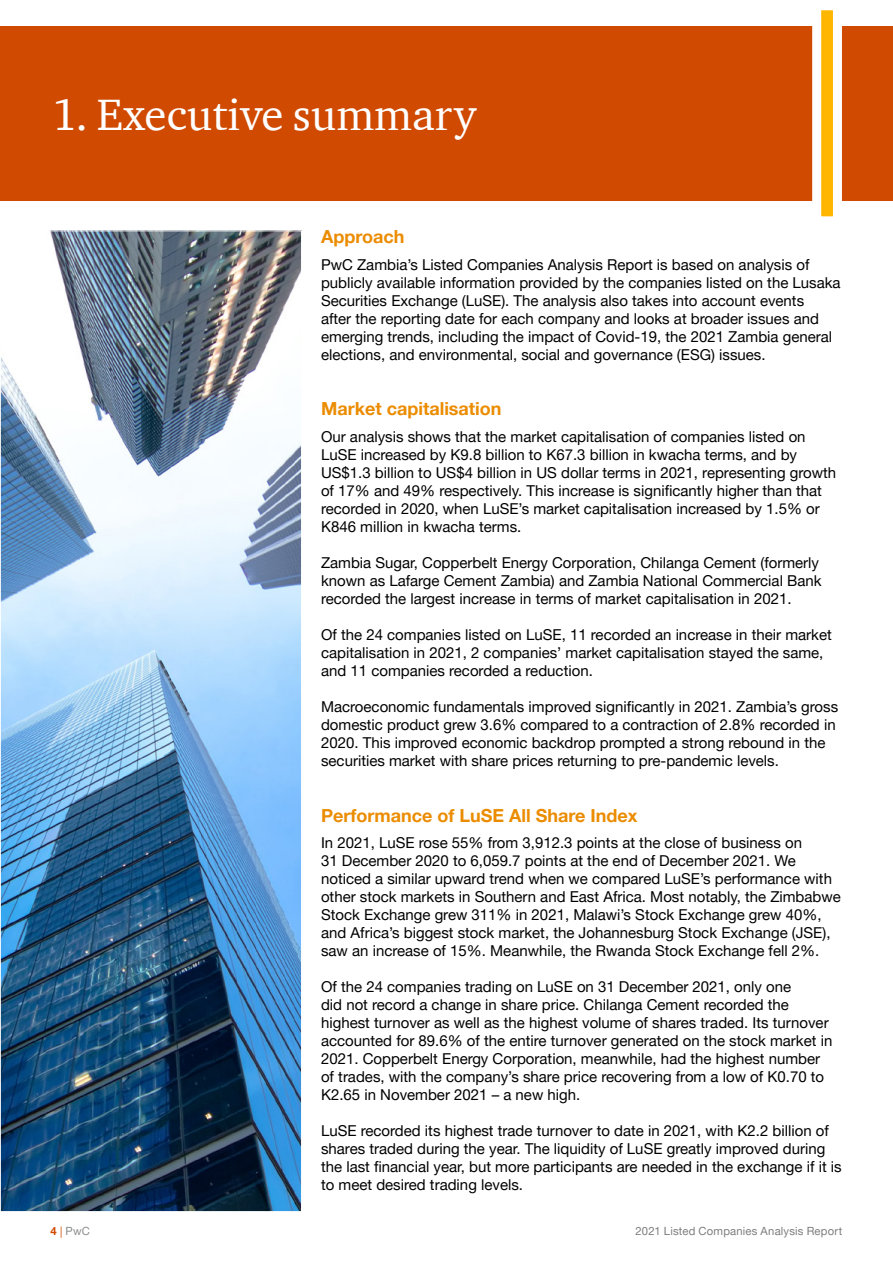
<style>
.page{position:relative;width:893px;height:1263px;background:#fff}
.page>*{position:absolute;margin:0;border:0;box-sizing:border-box;transform-origin:0 0}
.t1{font:45px "ITC Charter Com";color:#fff}
.t2{font:700 18px "Helvetica Neue LT Pro";color:#eb8c00}
.t3{font:15px/18px "Helvetica Neue LT Pro";color:#000}
.t4{font:11.25px "Helvetica Neue LT Pro";letter-spacing:.02em;color:#7d7d7d}
.t5{font:11.25px "Helvetica Neue LT Pro";color:#8a8c8e}
.s1{font-weight:700;color:#d04a02}
.s2{font-family:"Minion Pro";color:#d04a02}
</style>
<div class="page">
<div style="left:0;top:26px;width:893px;height:174px;background:#d04a02"></div>
<div style="left:812px;top:1px;width:30px;height:224px;background:#ffb600;border:9px solid #fff"></div>
<img style="left:2px;top:232px;width:298px;height:978px">
<h1 class="t1" style="left:52px;top:87px;width:425px">1. Executive summary</h1>
<p class="t2" style="left:321px;top:226px;width:85px">Approach</p>
<p class="t3" style="left:321px;top:255px;width:521px">PwC Zambia’s Listed Companies Analysis Report is based on analysis of publicly available information provided by the companies listed on the Lusaka Securities Exchange (LuSE). The analysis also takes into account events<br>after the reporting date for each company and looks at broader issues and emerging trends, including the impact of Covid-19, the 2021 Zambia general elections, and environmental, social and governance (ESG) issues.</p>
<p class="t2" style="left:321px;top:398px;width:182px">Market capitalisation</p>
<p class="t3" style="left:321px;top:427px;width:517px">Our analysis shows that the market capitalisation of companies listed on LuSE increased by K9.8 billion to K67.3 billion in kwacha terms, and by US$1.3 billion to US$4 billion in US dollar terms in 2021, representing growth of 17% and 49% respectively. This increase is significantly higher than that recorded in 2020, when LuSE’s market capitalisation increased by 1.5% or K846 million in kwacha terms.</p>
<p class="t3" style="left:321px;top:553px;width:502px">Zambia Sugar, Copperbelt Energy Corporation, Chilanga Cement (formerly known as Lafarge Cement Zambia) and Zambia National Commercial Bank recorded the largest increase in terms of market capitalisation in 2021.</p>
<p class="t3" style="left:321px;top:625px;width:512px">Of the 24 companies listed on LuSE, 11 recorded an increase in their market capitalisation in 2021, 2 companies’ market capitalisation stayed the same, and 11 companies recorded a reduction.</p>
<p class="t3" style="left:321px;top:697px;width:519px">Macroeconomic fundamentals improved significantly in 2021. Zambia’s gross domestic product grew 3.6% compared to a contraction of 2.8% recorded in 2020. This improved economic backdrop prompted a strong rebound in the securities market with share prices returning to pre-pandemic levels.</p>
<p class="t2" style="left:321px;top:804px;width:318px">Performance of LuSE All Share Index</p>
<p class="t3" style="left:321px;top:833px;width:521px">In 2021, LuSE rose 55% from 3,912.3 points at the close of business on<br>31 December 2020 to 6,059.7 points at the end of December 2021. We noticed a similar upward trend when we compared LuSE’s performance with other stock markets in Southern and East Africa. Most notably, the Zimbabwe Stock Exchange grew 311% in 2021, Malawi’s Stock Exchange grew 40%, and Africa’s biggest stock market, the Johannesburg Stock Exchange (JSE), saw an increase of 15%. Meanwhile, the Rwanda Stock Exchange fell 2%.</p>
<p class="t3" style="left:321px;top:977px;width:513px">Of the 24 companies trading on LuSE on 31 December 2021, only one<br>did not record a change in share price. Chilanga Cement recorded the highest turnover as well as the highest volume of shares traded. Its turnover accounted for 89.6% of the entire turnover generated on the stock market in 2021. Copperbelt Energy Corporation, meanwhile, had the highest number of trades, with the company’s share price recovering from a low of K0.70 to K2.65 in November 2021 – a new high.</p>
<p class="t3" style="left:321px;top:1121px;width:522px">LuSE recorded its highest trade turnover to date in 2021, with K2.2 billion of shares traded during the year. The liquidity of LuSE greatly improved during the last financial year, but more participants are needed in the exchange if it is to meet desired trading levels.</p>
<p class="t5" style="left:51px;top:1224px;width:41px"><span class="s1">4</span> <span class="s2">|</span> PwC</p>
<p class="t4" style="left:636px;top:1224px;width:208px">2021 Listed Companies Analysis Report</p>
</div>
